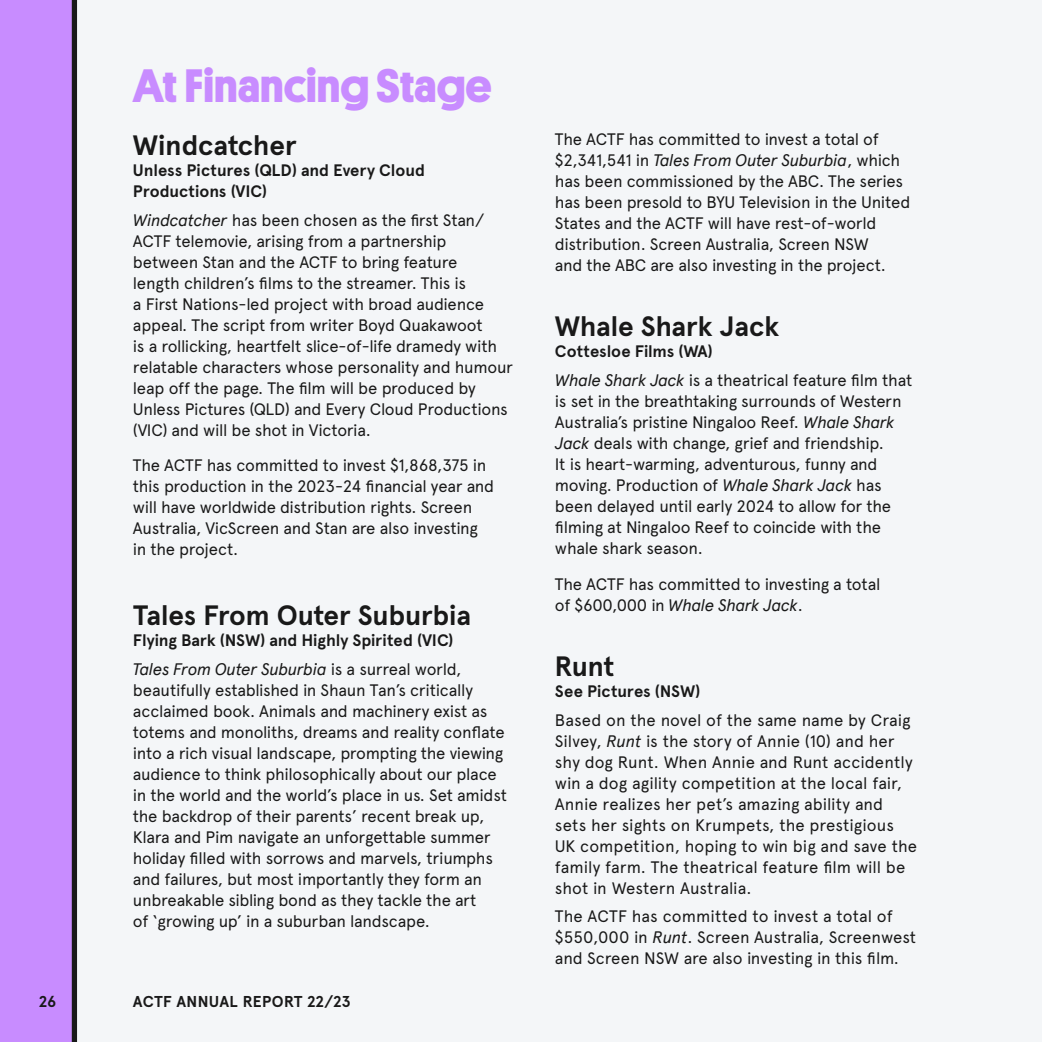
<style>
.page{position:relative;width:1042px;height:1042px;background:#f4f6f8}
.page>*{position:absolute;margin:0;border:0;box-sizing:border-box;transform-origin:0 0}
._2017_Program_Details{font:700 47.25px "Platform";color:#c88cff}
.Headings{font:700 28px "Apercu Pro";color:#191919}
.Body_Copy{font:16.62px/21px "Apercu";letter-spacing:-.02em;color:#191919}
.Headings-2{font:16.62px/21px "Apercu";color:#191919}
.Headings-3{font:700 16.62px/21px "Apercu";letter-spacing:-.005em;color:#191919}
.BTS_Contents_Sub{font:700 15.75px "Apercu Pro";letter-spacing:.015em;color:#191919}
.s1{font-family:"Apercu Pro";font-style:italic}
</style>
<div class="page">
<svg style="left:0;top:0;width:78px;height:1042px"></svg>
<p class="_2017_Program_Details" style="left:133px;top:51px;width:360px">At Financing Stage</p>
<p class="Headings" style="left:133px;top:123px;width:165px">Windcatcher</p>
<p class="Headings-3" style="left:133px;top:160px;width:293px">Unless Pictures (QLD) and Every Cloud<br>Productions (VIC)</p>
<p class="Body_Copy" style="left:133px;top:209px;width:381px"><span class="s1">Windcatcher</span> has been chosen as the first Stan/ ACTF telemovie, arising from a partnership between Stan and the ACTF to bring feature<br>length children’s films to the streamer. This is<br>a First Nations-led project with broad audience appeal. The script from writer Boyd Quakawoot<br>is a rollicking, heartfelt slice-of-life dramedy with relatable characters whose personality and humour leap off the page. The film will be produced by Unless Pictures (QLD) and Every Cloud Productions (VIC) and will be shot in Victoria.</p>
<p class="Body_Copy" style="left:133px;top:455px;width:363px">The ACTF has committed to invest $1,868,375 in this production in the 2023-24 financial year and will have worldwide distribution rights. Screen Australia, VicScreen and Stan are also investing in the project.</p>
<p class="Headings" style="left:133px;top:594px;width:340px">Tales From Outer Suburbia</p>
<p class="Headings-3" style="left:133px;top:630px;width:322px">Flying Bark (NSW) and Highly Spirited (VIC)</p>
<p class="Body_Copy" style="left:133px;top:658px;width:376px"><span class="s1">Tales From Outer Suburbia</span> is a surreal world, beautifully established in Shaun Tan’s critically acclaimed book. Animals and machinery exist as totems and monoliths, dreams and reality conflate into a rich visual landscape, prompting the viewing audience to think philosophically about our place in the world and the world’s place in us. Set amidst the backdrop of their parents’ recent break up, Klara and Pim navigate an unforgettable summer holiday filled with sorrows and marvels, triumphs and failures, but most importantly they form an unbreakable sibling bond as they tackle the art<br>of ‘growing up’ in a suburban landscape.</p>
<p class="BTS_Contents_Sub" style="left:39px;top:989px;width:18px">26</p>
<p class="BTS_Contents_Sub" style="left:133px;top:989px;width:219px">ACTF ANNUAL REPORT 22/23</p>
<p class="Body_Copy" style="left:555px;top:128px;width:357px">The ACTF has committed to invest a total of $2,341,541 in <span class="s1">Tales From Outer Suburbia</span>, which has been commissioned by the ABC. The series has been presold to BYU Television in the United States and the ACTF will have rest-of-world distribution. Screen Australia, Screen NSW<br>and the ABC are also investing in the project.</p>
<p class="Headings" style="left:555px;top:305px;width:226px">Whale Shark Jack</p>
<p class="Headings-3" style="left:555px;top:341px;width:159px">Cottesloe Films (WA)</p>
<p class="Body_Copy" style="left:555px;top:369px;width:359px"><span class="s1">Whale Shark Jack</span> is a theatrical feature film that is set in the breathtaking surrounds of Western Australia’s pristine Ningaloo Reef. <span class="s1">Whale Shark Jack</span> deals with change, grief and friendship.<br>It is heart-warming, adventurous, funny and moving. Production of <span class="s1">Whale Shark Jack</span> has been delayed until early 2024 to allow for the filming at Ningaloo Reef to coincide with the whale shark season.</p>
<p class="Body_Copy" style="left:555px;top:573px;width:327px">The ACTF has committed to investing a total of $600,000 in <span class="s1">Whale Shark Jack</span>.</p>
<p class="Headings" style="left:555px;top:645px;width:61px">Runt</p>
<p class="Headings-3" style="left:555px;top:681px;width:147px">See Pictures (NSW)</p>
<p class="Headings-2" style="left:555px;top:709px;width:363px">Based on the novel of the same name by Craig Silvey, <span class="s1">Runt</span> is the story of Annie (10) and her shy dog Runt. When Annie and Runt accidently win a dog agility competition at the local fair, Annie realizes her pet’s amazing ability and sets her sights on Krumpets, the prestigious UK competition, hoping to win big and save the family farm. The theatrical feature film will be shot in Western Australia.</p>
<p class="Headings-2" style="left:555px;top:906px;width:363px">The ACTF has committed to invest a total of $550,000 in <span class="s1">Runt</span>. Screen Australia, Screenwest and Screen NSW are also investing in this film.</p>
</div>
